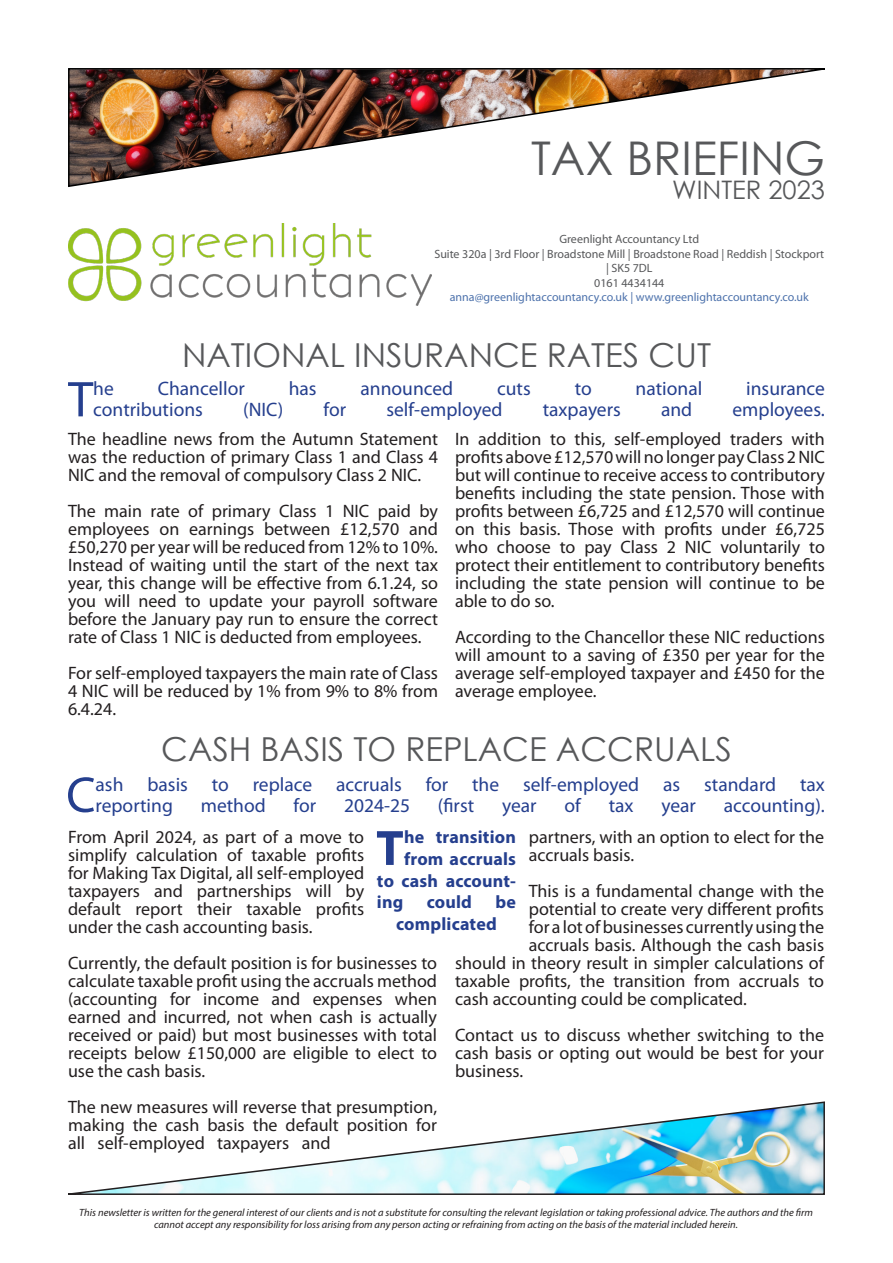
<style>
.page{position:relative;width:893px;height:1263px;background:#fff}
.page>*{position:absolute;margin:0;border:0;box-sizing:border-box;transform-origin:0 0}
.t1{font:50.7px "Myriad Pro";color:#253f8e}
.t2{font:700 50.1px "Myriad Pro";color:#253f8e}
.t3{font:46.5px "Century Gothic";color:#57585a}
.t4{font:33px "Century Gothic";color:#57585a}
.t5{font:25.5px "Century Gothic";color:#57585a}
.t6{font:19.5px/21px "Myriad Pro";color:#253f8e}
.t7{font:18px/18px "Myriad Pro";color:#231f20;text-align:justify}
.t8{font:700 18px/21.6px "Myriad Pro";letter-spacing:.01em;color:#253f8e}
.name{font:12px/14.4px "Myriad Pro";color:#57585a;text-align:center}
.t9{font:12px "Myriad Pro";color:#4d72ac}
.t10{font:italic 10.5px/12px "Myriad Pro";color:#231f20;text-align:center}
</style>
<div class="page">
<img style="left:68px;top:68px;width:757px;height:119px">
<img style="left:68px;top:224px;width:363px;height:82px">
<svg style="left:68px;top:1101px;width:757px;height:94px"></svg>
<p class="t3" style="left:531px;top:126px;width:295px">TAX BRIEFING</p>
<p class="t5" style="left:672px;top:172px;width:154px">WINTER 2023</p>
<p class="name" style="left:559px;top:232px;width:141px">Greenlight Accountancy Ltd</p>
<p class="name" style="left:434px;top:246px;width:391px">Suite 320a | 3rd Floor | Broadstone Mill | Broadstone Road | Reddish | Stockport | SK5 7DL</p>
<p class="name" style="left:594px;top:275px;width:72px">0161 4434144</p>
<p class="t9" style="left:450px;top:290px;width:361px">anna@greenlightaccountancy.co.uk | www.greenlightaccountancy.co.uk</p>
<p class="t4" style="left:182px;top:332px;width:530px">NATIONAL INSURANCE RATES CUT</p>
<p class="t1" style="left:68px;top:368px;width:27px">T</p>
<p class="t6" style="left:93px;top:378px;width:22px">he</p>
<p class="t6" style="left:158px;top:378px;width:89px">Chancellor</p>
<p class="t6" style="left:289px;top:378px;width:29px">has</p>
<p class="t6" style="left:361px;top:378px;width:94px">announced</p>
<p class="t6" style="left:497px;top:378px;width:35px">cuts</p>
<p class="t6" style="left:575px;top:378px;width:19px">to</p>
<p class="t6" style="left:636px;top:378px;width:68px">national</p>
<p class="t6" style="left:746px;top:378px;width:80px">insurance</p>
<p class="t6" style="left:93px;top:399px;width:111px">contributions</p>
<p class="t6" style="left:243px;top:399px;width:42px">(NIC)</p>
<p class="t6" style="left:324px;top:399px;width:24px">for</p>
<p class="t6" style="left:386px;top:399px;width:118px">self-employed</p>
<p class="t6" style="left:543px;top:399px;width:80px">taxpayers</p>
<p class="t6" style="left:661px;top:399px;width:33px">and</p>
<p class="t6" style="left:732px;top:399px;width:94px">employees.</p>
<p class="t7" style="left:68px;top:430px;width:371px">The headline news from the Autumn Statement was the reduction of primary Class 1 and Class 4<br>NIC and the removal of compulsory Class 2 NIC.</p>
<p class="t7" style="left:68px;top:502px;width:371px">The main rate of primary Class 1 NIC paid by employees on earnings between £12,570 and £50,270 per year will be reduced from 12% to 10%.</p>
<p class="t7" style="left:68px;top:556px;width:371px">Instead of waiting until the start of the next tax year, this change will be effective from 6.1.24, so you will need to update your payroll software before the January pay run to ensure the correct rate of Class 1 NIC is deducted from employees.</p>
<p class="t7" style="left:68px;top:664px;width:371px">For self-employed taxpayers the main rate of Class 4 NIC will be reduced by 1% from 9% to 8% from 6.4.24.</p>
<p class="t7" style="left:455px;top:430px;width:371px">In addition to this, self-employed traders with profits above £12,570 will no longer pay Class 2 NIC but will continue to receive access to contributory benefits including the state pension. Those with profits between £6,725 and £12,570 will continue on this basis. Those with profits under £6,725 who choose to pay Class 2 NIC voluntarily to protect their entitlement to contributory benefits including the state pension will continue to be able to do so.</p>
<p class="t7" style="left:455px;top:628px;width:371px">According to the Chancellor these NIC reductions will amount to a saving of £350 per year for the average self-employed taxpayer and £450 for the average employee.</p>
<p class="t4" style="left:161px;top:726px;width:572px">CASH BASIS TO REPLACE ACCRUALS</p>
<p class="t1" style="left:66px;top:764px;width:31px">C</p>
<p class="t6" style="left:96px;top:773px;width:731px">ash basis to replace accruals for the self-employed as standard tax reporting</p>
<p class="t6" style="left:201px;top:794px;width:67px">method</p>
<p class="t6" style="left:294px;top:794px;width:24px">for</p>
<p class="t6" style="left:344px;top:794px;width:68px">2024-25</p>
<p class="t6" style="left:438px;top:794px;width:38px">(first</p>
<p class="t6" style="left:502px;top:794px;width:36px">year</p>
<p class="t6" style="left:564px;top:794px;width:18px">of</p>
<p class="t6" style="left:609px;top:794px;width:26px">tax</p>
<p class="t6" style="left:661px;top:794px;width:36px">year</p>
<p class="t6" style="left:724px;top:794px;width:103px">accounting).</p>
<p class="t7" style="left:68px;top:828px;width:298px">From April 2024, as part of a move to simplify calculation of taxable profits for Making Tax Digital, all self-employed taxpayers and partnerships will by default report their taxable profits under the cash accounting basis.</p>
<p class="t7" style="left:68px;top:954px;width:371px">Currently, the default position is for businesses to calculate taxable profit using the accruals method (accounting for income and expenses when earned and incurred, not when cash is actually received or paid) but most businesses with total receipts below £150,000 are eligible to elect to use the cash basis.</p>
<p class="t7" style="left:68px;top:1098px;width:371px">The new measures will reverse that presumption, making the cash basis the default position for all self-employed taxpayers and</p>
<p class="t7" style="left:529px;top:828px;width:297px">partners, with an option to elect for the accruals basis.</p>
<p class="t7" style="left:529px;top:882px;width:297px">This is a fundamental change with the</p>
<p class="t7" style="left:529px;top:900px;width:297px">potential to create very different profits</p>
<p class="t7" style="left:529px;top:918px;width:297px">for a lot of businesses currently using the</p>
<p class="t7" style="left:529px;top:936px;width:297px">accruals basis. Although the cash basis</p>
<p class="t7" style="left:455px;top:954px;width:371px">should in theory result in simpler calculations of</p>
<p class="t7" style="left:455px;top:972px;width:371px">taxable profits, the transition from accruals to</p>
<p class="t7" style="left:455px;top:990px;width:293px">cash accounting could be complicated.</p>
<p class="t7" style="left:455px;top:1026px;width:371px">Contact us to discuss whether switching to the cash basis or opting out would be best for your business.</p>
<p class="t2" style="left:376px;top:815px;width:29px">T</p>
<p class="t8" style="left:404px;top:826px;width:113px">he transition</p>
<p class="t8" style="left:404px;top:847px;width:113px">from accruals</p>
<p class="t8" style="left:377px;top:869px;width:141px">to cash account-</p>
<p class="t8" style="left:377px;top:891px;width:28px">ing</p>
<p class="t8" style="left:427px;top:891px;width:47px">could</p>
<p class="t8" style="left:396px;top:891px;width:121px;text-indent:99px">be complicated</p>
<p class="t10" style="left:79px;top:1206px;width:735px">This newsletter is written for the general interest of our clients and is not a substitute for consulting the relevant legislation or taking professional advice. The authors and the firm cannot accept any responsibility for loss arising from any person acting or refraining from acting on the basis of the material included herein.</p>
</div>
